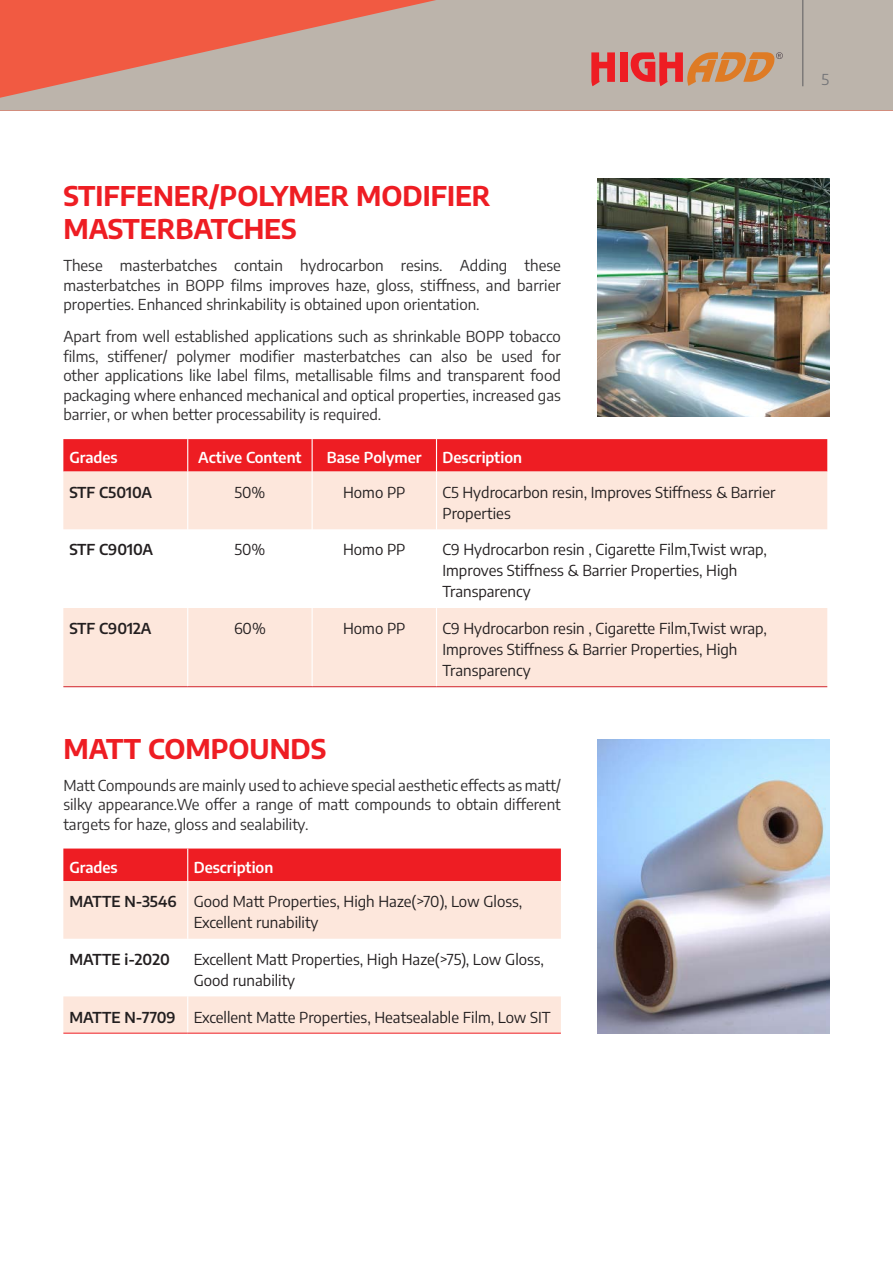
<style>
.page{position:relative;width:893px;height:1263px;background:#fff}
.page>*{position:absolute;margin:0;border:0;box-sizing:border-box;transform-origin:0 0}
.t1{font:700 27px/32.4px "Encode Sans";color:#ee1d23}
.t2{font:15px/19.5px "Encode Sans";color:#312f30;text-align:justify}
.Body_Text{font:15px/21px "Encode Sans";color:#231f20}
.Body_Text-2{font:600 15px "Encode Sans";color:#231f20}
.Body_Text-3{font:600 15px "Encode Sans";color:#fff}
.Body_Text-4{font:15px "Encode Sans";color:#757679}
</style>
<div class="page">
<svg style="left:0;top:0;width:893px;height:111px;background:#c89e92"></svg>
<hr style="left:802px;top:0;width:1px;height:86px;background:#5c5c5f">
<div style="left:63px;top:439px;width:764px;height:33px;background:#ee1d23"></div>
<svg style="left:63px;top:472px;width:764px;height:214px;fill:#fde7dc"></svg>
<hr style="left:187px;top:439px;width:1px;height:33px;background:#fff">
<hr style="left:312px;top:439px;width:1px;height:33px;background:#fff">
<hr style="left:436px;top:439px;width:1px;height:33px;background:#fff">
<hr style="left:187px;top:472px;width:1px;height:57px;background:#fff">
<hr style="left:312px;top:472px;width:1px;height:57px;background:#fff">
<hr style="left:436px;top:472px;width:1px;height:57px;background:#fff">
<hr style="left:187px;top:529px;width:1px;height:79px;background:#fff">
<hr style="left:312px;top:529px;width:1px;height:79px;background:#fff">
<hr style="left:436px;top:529px;width:1px;height:79px;background:#fff">
<hr style="left:187px;top:608px;width:1px;height:78px;background:#fff">
<hr style="left:312px;top:608px;width:1px;height:78px;background:#fff">
<hr style="left:436px;top:608px;width:1px;height:78px;background:#fff">
<hr style="left:63px;top:686px;width:125px;height:1px;background:#d1232a">
<hr style="left:188px;top:686px;width:124px;height:1px;background:#d1232a">
<hr style="left:312px;top:686px;width:124px;height:1px;background:#d1232a">
<hr style="left:436px;top:686px;width:391px;height:1px;background:#d1232a">
<div style="left:63px;top:848px;width:498px;height:33px;background:#ee1d23"></div>
<svg style="left:63px;top:881px;width:498px;height:152px;fill:#fde7dc"></svg>
<hr style="left:187px;top:848px;width:1px;height:33px;background:#fff">
<hr style="left:187px;top:881px;width:1px;height:58px;background:#fff">
<hr style="left:187px;top:939px;width:1px;height:57px;background:#fff">
<hr style="left:187px;top:996px;width:1px;height:37px;background:#fff">
<hr style="left:63px;top:1033px;width:125px;height:1px;background:#ee1d23">
<hr style="left:188px;top:1033px;width:373px;height:1px;background:#ee1d23">
<img style="left:597px;top:179px;width:232px;height:238px">
<img style="left:597px;top:740px;width:232px;height:293px">
<svg style="left:591px;top:52px;width:24px;height:34px"></svg>
<div style="left:620px;top:52px;width:8px;height:30px;background:#ee1d23"></div>
<svg style="left:631px;top:52px;width:152px;height:34px;background:#cf8466"></svg>
<p class="t1" style="left:63px;top:179px;width:429px">STIFFENER/POLYMER MODIFIER<br>MASTERBATCHES</p>
<p class="t2" style="left:63px;top:255px;width:499px">These masterbatches contain hydrocarbon resins. Adding these masterbatches in BOPP films improves haze, gloss, stiffness, and barrier properties. Enhanced shrinkability is obtained upon orientation.</p>
<p class="t2" style="left:63px;top:326px;width:499px">Apart from well established applications such as shrinkable BOPP tobacco films, stiffener/ polymer modifier masterbatches can also be used for other applications like label films, metallisable films and transparent food packaging where enhanced mechanical and optical properties, increased gas barrier, or when better processability is required.</p>
<p class="Body_Text-3" style="left:69px;top:447px;width:50px">Grades</p>
<p class="Body_Text-3" style="left:198px;top:447px;width:105px">Active Content</p>
<p class="Body_Text-3" style="left:327px;top:447px;width:96px">Base Polymer</p>
<p class="Body_Text-3" style="left:442px;top:447px;width:81px">Description</p>
<p class="Body_Text-2" style="left:69px;top:482px;width:84px">STF C5010A</p>
<p class="Body_Text" style="left:234px;top:481px;width:32px">50%</p>
<p class="Body_Text" style="left:343px;top:481px;width:64px">Homo PP</p>
<p class="Body_Text" style="left:442px;top:481px;width:335px">C5 Hydrocarbon resin, Improves Stiffness &amp; Barrier<br>Properties</p>
<p class="Body_Text-2" style="left:69px;top:539px;width:85px">STF C9010A</p>
<p class="Body_Text" style="left:234px;top:539px;width:32px">50%</p>
<p class="Body_Text" style="left:343px;top:539px;width:64px">Homo PP</p>
<p class="Body_Text" style="left:442px;top:539px;width:326px">C9 Hydrocarbon resin , Cigarette Film,Twist wrap,<br>Improves Stiffness &amp; Barrier Properties, High<br>Transparency</p>
<p class="Body_Text-2" style="left:69px;top:618px;width:84px">STF C9012A</p>
<p class="Body_Text" style="left:234px;top:617px;width:33px">60%</p>
<p class="Body_Text" style="left:343px;top:617px;width:64px">Homo PP</p>
<p class="Body_Text" style="left:442px;top:617px;width:326px">C9 Hydrocarbon resin , Cigarette Film,Twist wrap,<br>Improves Stiffness &amp; Barrier Properties, High<br>Transparency</p>
<p class="t1" style="left:63px;top:731px;width:265px">MATT COMPOUNDS</p>
<p class="t2" style="left:63px;top:775px;width:499px">Matt Compounds are mainly used to achieve special aesthetic effects as matt/ silky appearance.We offer a range of matt compounds to obtain different targets for haze, gloss and sealability.</p>
<p class="Body_Text-3" style="left:69px;top:857px;width:50px">Grades</p>
<p class="Body_Text-3" style="left:194px;top:857px;width:81px">Description</p>
<p class="Body_Text-2" style="left:69px;top:891px;width:109px">MATTE N-3546</p>
<p class="Body_Text" style="left:194px;top:890px;width:330px">Good Matt Properties, High Haze(&gt;70), Low Gloss,<br>Excellent runability</p>
<p class="Body_Text-2" style="left:69px;top:949px;width:102px">MATTE i-2020</p>
<p class="Body_Text" style="left:194px;top:948px;width:352px">Excellent Matt Properties, High Haze(&gt;75), Low Gloss,<br>Good runability</p>
<p class="Body_Text-2" style="left:69px;top:1007px;width:108px">MATTE N-7709</p>
<p class="Body_Text" style="left:194px;top:1006px;width:359px">Excellent Matte Properties, Heatsealable Film, Low SIT</p>
<p class="Body_Text-4" style="left:821px;top:69px;width:9px">5</p>
</div>
